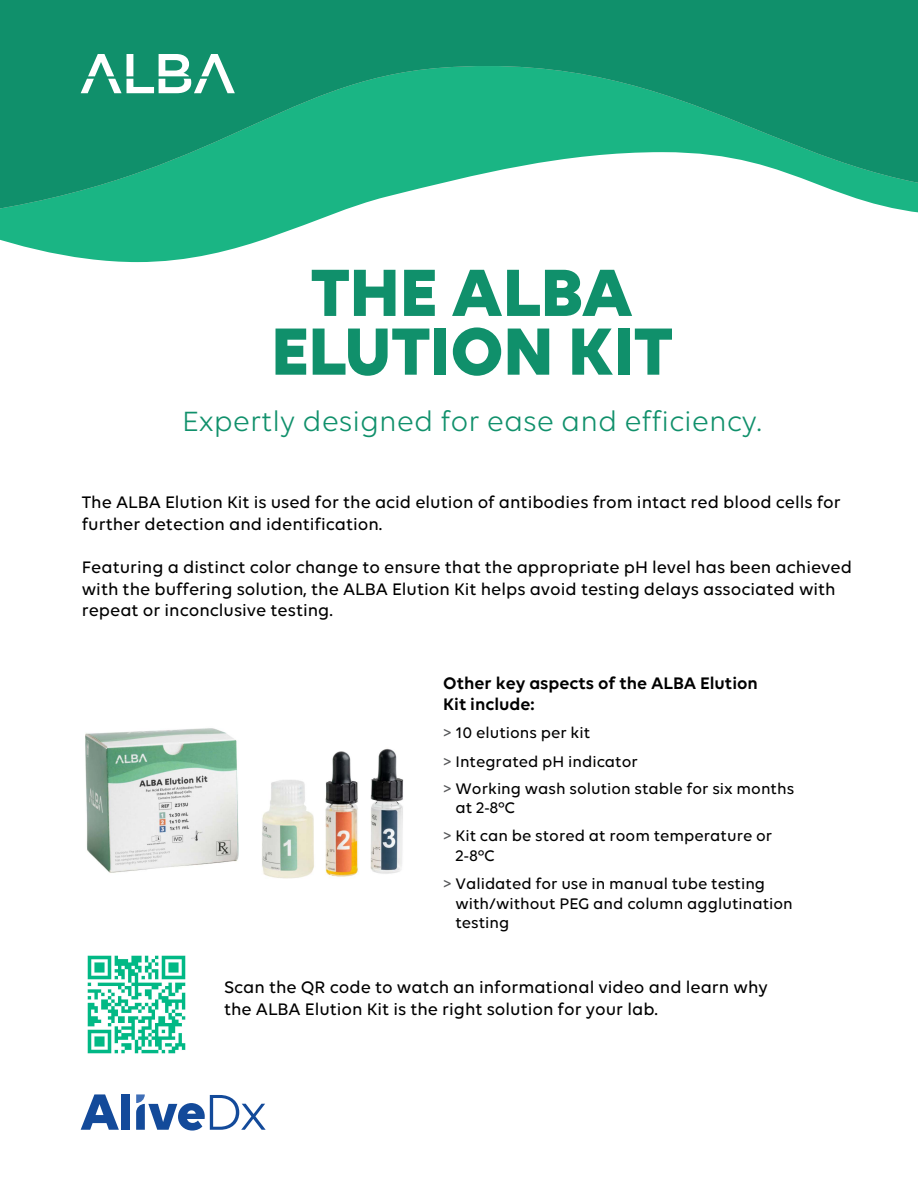
<style>
.page{position:relative;width:918px;height:1188px;background:#fff}
.page>*{position:absolute;margin:0;border:0;box-sizing:border-box;transform-origin:0 0}
.t1{font:700 72px/58.8px "Volte";color:#10906b;text-align:center}
.t2{font:30px "Volte";color:#10906b}
.t3{font:500 18px/21.6px "Volte";color:#000}
.t4{font:600 18px/21.6px "Volte";color:#000}
.t5{font:500 16.5px/27.8px "Volte";color:#000}
.s1{color:#57585a}
</style>
<div class="page">
<img style="left:85px;top:728px;width:319px;height:151px">
<svg style="left:0;top:228px;width:296px;height:34px;fill:#1ab584"></svg>
<svg style="left:0;top:0;width:918px;height:228px;fill:#10906b"></svg>
<svg style="left:81px;top:54px;width:154px;height:39px"></svg>
<svg style="left:81px;top:1094px;width:38px;height:36px"></svg>
<div style="left:122px;top:1094px;width:8px;height:36px;background:#134a9a"></div>
<svg style="left:136px;top:1094px;width:130px;height:37px"></svg>
<img style="left:87px;top:955px;width:99px;height:99px">
<h1 class="t1" style="left:271px;top:261px;width:403px">THE ALBA<br>ELUTION KIT</h1>
<h2 class="t2" style="left:182px;top:405px;width:581px">Expertly designed for ease and efficiency.</h2>
<p class="t3" style="left:82px;top:491px;width:761px">The ALBA Elution Kit is used for the acid elution of antibodies from intact red blood cells for further detection and identification.</p>
<p class="t3" style="left:82px;top:556px;width:772px">Featuring a distinct color change to ensure that the appropriate pH level has been achieved with the buffering solution, the ALBA Elution Kit helps avoid testing delays associated with repeat or inconclusive testing.</p>
<p class="t4" style="left:443px;top:671px;width:316px">Other key aspects of the ALBA Elution<br>Kit include:</p>
<p class="t5" style="left:443px;top:719px;width:353px"><span class="s1">&gt;</span> 10 elutions per kit<br><span class="s1">&gt;</span> Integrated pH indicator<br><span class="s1">&gt;</span> Working wash solution stable for six months</p>
<p class="t5" style="left:443px;top:793px;width:331px;text-indent:12px">at 2-8°C<br><span class="s1">&gt;</span> Kit can be stored at room temperature or</p>
<p class="t5" style="left:443px;top:841px;width:324px;text-indent:12px">2-8°C<br><span class="s1">&gt;</span> Validated for use in manual tube testing</p>
<p class="t5" style="left:456px;top:893px;width:339px;line-height:19.5px">with/without PEG and column agglutination testing</p>
<p class="t3" style="left:224px;top:976px;width:545px">Scan the QR code to watch an informational video and learn why the ALBA Elution Kit is the right solution for your lab.</p>
</div>
